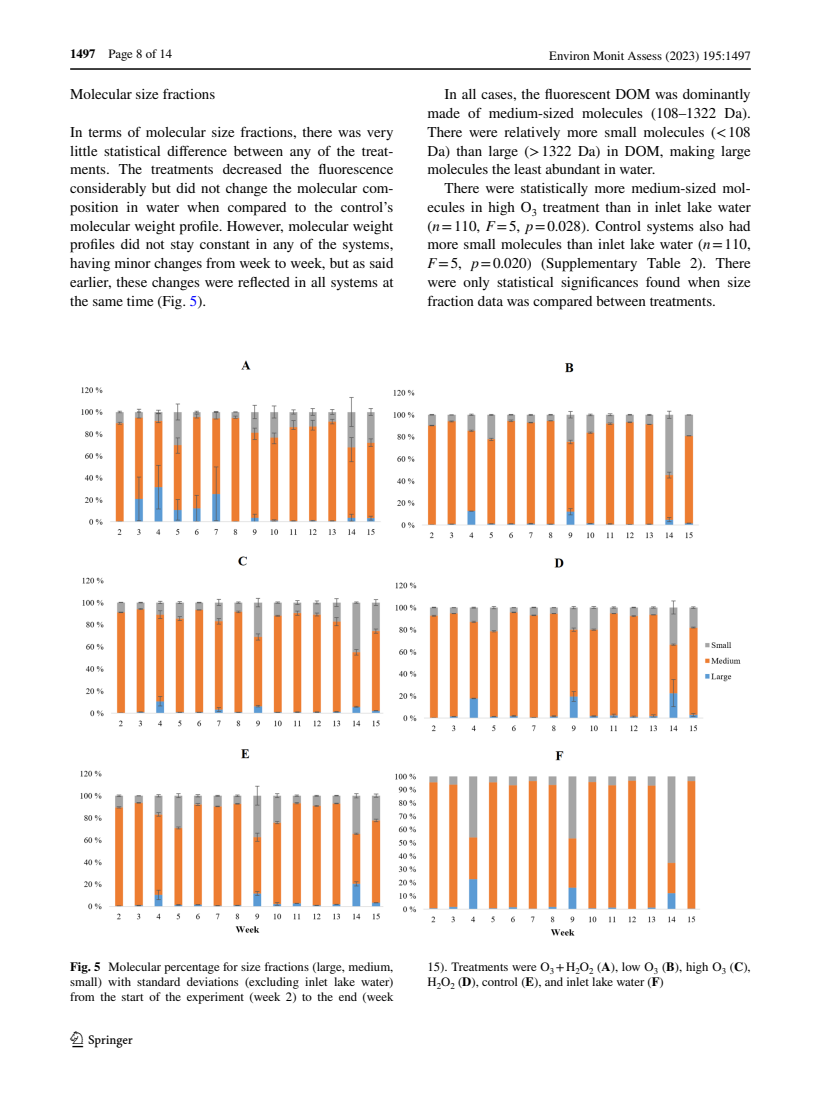
<style>
.page{position:relative;width:821px;height:1106px;background:#fff}
.page>*{position:absolute;margin:0;border:0;box-sizing:border-box;transform-origin:0 0}
.t1{font:22.5px "Springnew Regular 2";color:#000}
.t2{font:15px/18.8px "STIX";color:#000;text-align:justify}
.t3{font:12.75px/15px "STIX";color:#000;text-align:justify}
.s1{font-weight:700}
.s2{color:#00f}
.s3{font-style:italic}
</style>
<div class="page">
<hr style="left:70px;top:68px;width:680px;height:2px;background:#000">
<img style="left:80px;top:361px;width:660px;height:574px">
<p class="t3" style="left:70px;top:47px;width:104px"><span class="s1">1497</span> Page 8 of 14</p>
<p class="t2" style="left:70px;top:86px;width:146px">Molecular size fractions</p>
<p class="t2" style="left:70px;top:123px;width:325px">In terms of molecular size fractions, there was very little statistical difference between any of the treat&shy;ments. The treatments decreased the fluorescence considerably but did not change the molecular com&shy;position in water when compared to the control’s molecular weight profile. However, molecular weight profiles did not stay constant in any of the systems, having minor changes from week to week, but as said earlier, these changes were reflected in all systems at the same time (Fig. <span class="s2">5</span>).</p>
<p class="t3" style="left:549px;top:49px;width:203px">Environ Monit Assess (2023) 195:1497</p>
<p class="t2" style="left:427px;top:86px;width:325px;text-indent:17px">In all cases, the fluorescent DOM was dominantly made of medium-sized molecules (108–1322 Da).<br>There were relatively more small molecules (&lt;108<br>Da) than large (&gt;1322 Da) in DOM, making large molecules the least abundant in water.</p>
<p class="t2" style="left:427px;top:180px;width:325px;text-indent:17px">There were statistically more medium-sized mol&shy;ecules in high O<sub>3</sub> treatment than in inlet lake water (<span class="s3">n</span>=110, <span class="s3">F</span>=5, <span class="s3">p</span>=0.028). Control systems also had more small molecules than inlet lake water (<span class="s3">n</span>=110, <span class="s3">F</span>=5, <span class="s3">p</span>=0.020) (Supplementary Table 2). There were only statistical significances found when size fraction data was compared between treatments.</p>
<p class="t3" style="left:70px;top:959px;width:325px"><span class="s1">Fig. 5</span> Molecular percentage for size fractions (large, medium, small) with standard deviations (excluding inlet lake water) from the start of the experiment (week 2) to the end (week</p>
<p class="t3" style="left:427px;top:959px;width:325px">15). Treatments were O<sub>3</sub> + -H<sub>2</sub>O<sub>2</sub> (<span class="s1">A</span>), low O<sub>3</sub> (<span class="s1">B</span>), high O<sub>3</sub> (<span class="s1">C</span>),<br>H<sub>2</sub>O<sub>2</sub> (<span class="s1">D</span>), control (<span class="s1">E</span>), and inlet lake water (<span class="s1">F</span>)</p>
<h1 class="t1" style="left:72px;top:1031px;width:62px">1 3</h1>
</div>
